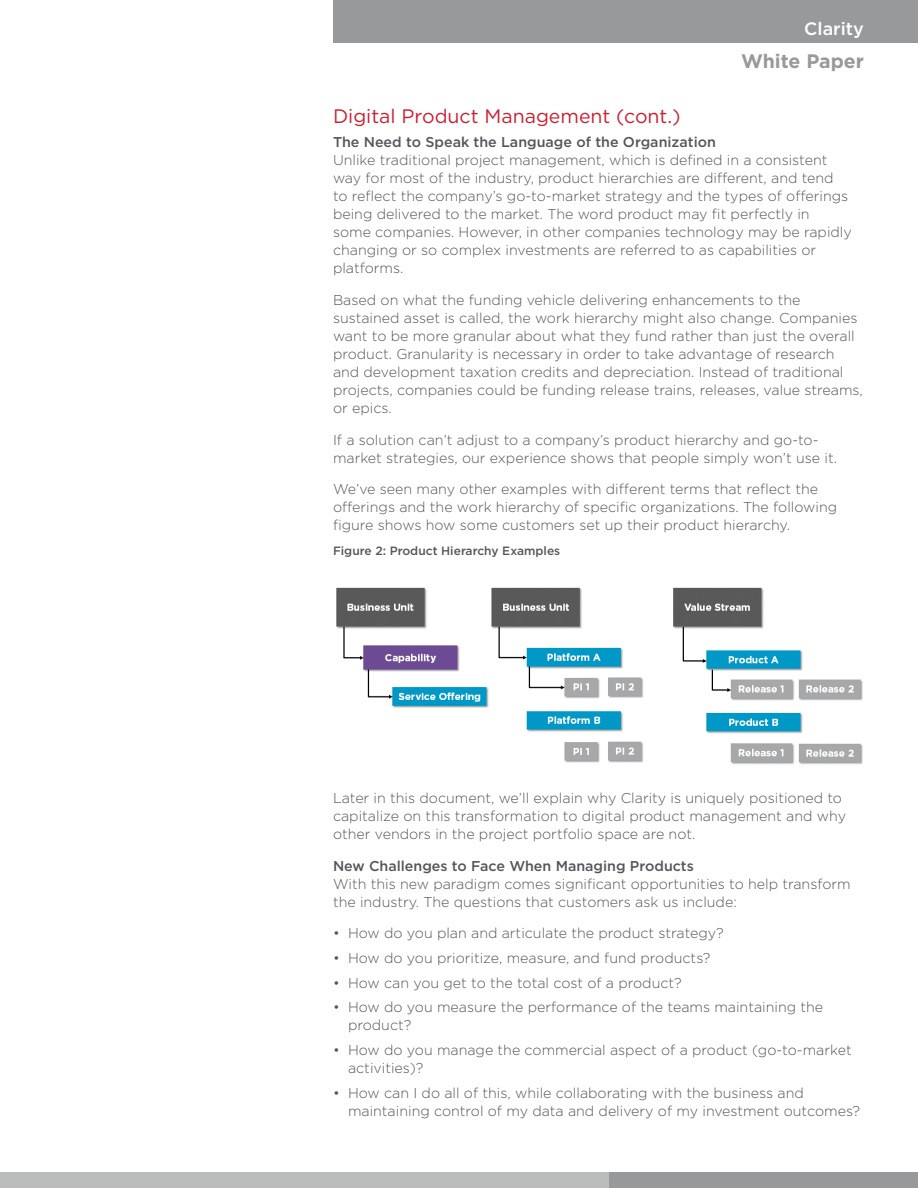
<style>
.page{position:relative;width:918px;height:1188px;background:#fff}
.page>*{position:absolute;margin:0;border:0;box-sizing:border-box;transform-origin:0 0}
.Body_Head{font:19.5px "Gotham";color:#cc2031}
.t1{font:700 19.5px "Gotham";color:#97999b}
.t2{font:500 18px "Gotham";color:#fff}
.Body_Text{font:300 14.25px/18px "Gotham";color:#53565a}
.Body_Subhead_Medium{font:500 14.25px "Gotham";color:#53565a}
.Figure_Caption{font:500 12px "Gotham";color:#53565a}
</style>
<div class="page">
<div style="left:0;top:1172px;width:707px;height:16px;background:#bbbcbc"></div>
<div style="left:609px;top:1172px;width:309px;height:16px;background:#97999b"></div>
<div style="left:333px;top:0;width:585px;height:43px;background:#97999b"></div>
<img style="left:336px;top:587px;width:527px;height:178px">
<p class="t2" style="left:804px;top:17px;width:61px">Clarity</p>
<h1 class="t1" style="left:741px;top:48px;width:124px">White Paper</h1>
<p class="Body_Head" style="left:333px;top:103px;width:349px">Digital Product Management (cont.)</p>
<p class="Body_Subhead_Medium" style="left:333px;top:133px;width:384px">The Need to Speak the Language of the Organization</p>
<p class="Body_Text" style="left:333px;top:151px;width:520px">Unlike traditional project management, which is defined in a consistent way for most of the industry, product hierarchies are different, and tend<br>to reflect the company’s go-to-market strategy and the types of offerings being delivered to the market. The word product may fit perfectly in<br>some companies. However, in other companies technology may be rapidly changing or so complex investments are referred to as capabilities or platforms.</p>
<p class="Body_Text" style="left:333px;top:291px;width:531px">Based on what the funding vehicle delivering enhancements to the sustained asset is called, the work hierarchy might also change. Companies want to be more granular about what they fund rather than just the overall product. Granularity is necessary in order to take advantage of research and development taxation credits and depreciation. Instead of traditional projects, companies could be funding release trains, releases, value streams, or epics.</p>
<p class="Body_Text" style="left:333px;top:430px;width:506px">If a solution can’t adjust to a company’s product hierarchy and go-to&shy;market strategies, our experience shows that people simply won’t use it.</p>
<p class="Body_Text" style="left:333px;top:480px;width:506px">We’ve seen many other examples with different terms that reflect the offerings and the work hierarchy of specific organizations. The following figure shows how some customers set up their product hierarchy.</p>
<p class="Figure_Caption" style="left:333px;top:543px;width:229px">Figure 2: Product Hierarchy Examples</p>
<p class="Body_Text" style="left:333px;top:789px;width:515px">Later in this document, we’ll explain why Clarity is uniquely positioned to capitalize on this transformation to digital product management and why other vendors in the project portfolio space are not.</p>
<p class="Body_Subhead_Medium" style="left:333px;top:856px;width:362px">New Challenges to Face When Managing Products</p>
<p class="Body_Text" style="left:333px;top:874px;width:519px">With this new paradigm comes significant opportunities to help transform the industry. The questions that customers ask us include:</p>
<p class="Body_Text" style="left:333px;top:924px;width:392px">• How do you plan and articulate the product strategy?</p>
<p class="Body_Text" style="left:333px;top:948px;width:379px">• How do you prioritize, measure, and fund products?</p>
<p class="Body_Text" style="left:333px;top:973px;width:350px">• How can you get to the total cost of a product?</p>
<p class="Body_Text" style="left:348px;top:998px;width:477px;text-indent:-15px">• How do you measure the performance of the teams maintaining the product?</p>
<p class="Body_Text" style="left:348px;top:1041px;width:505px;text-indent:-15px">• How do you manage the commercial aspect of a product (go-to-market activities)?</p>
<p class="Body_Text" style="left:348px;top:1083px;width:514px;text-indent:-15px">• How can I do all of this, while collaborating with the business and maintaining control of my data and delivery of my investment outcomes?</p>
</div>
